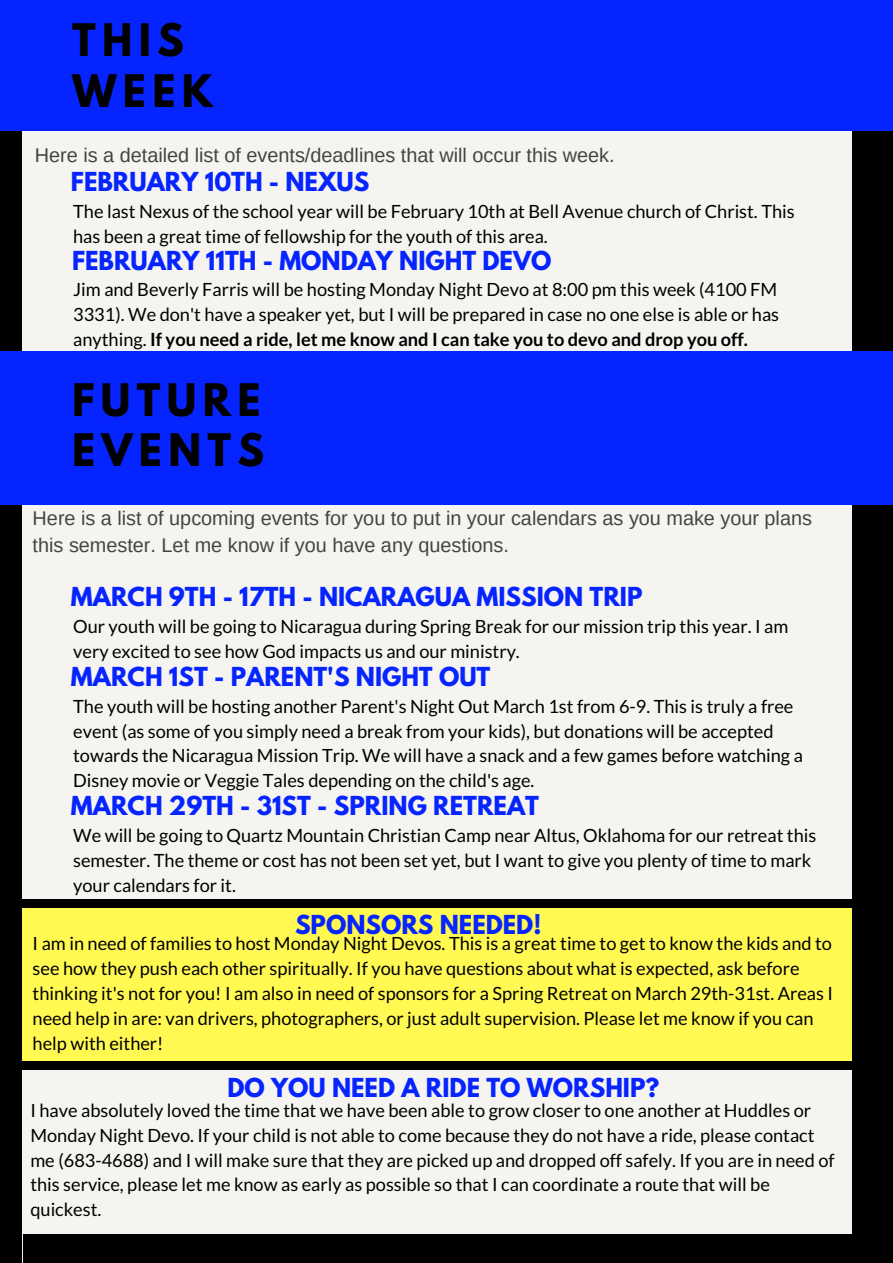
<style>
.page{position:relative;width:893px;height:1263px;background:#000}
.page>*{position:absolute;margin:0;border:0;box-sizing:border-box;transform-origin:0 0}
.t1{font:700 39.75px/50.7px "League Spartan";letter-spacing:.16em;color:#000}
.t2{font:700 23.25px "League Spartan";color:#0624ff}
.t3{font:19.8px/27px "Arimo";color:#444440}
.t4{font:18.15px/24.8px "Lato";color:#000}
.s1{font-weight:700}
</style>
<div class="page">
<div style="left:23px;top:128px;width:829px;height:1135px;background:#f5f4f1"></div>
<div style="left:23px;top:904px;width:829px;height:160px;background:#fff952"></div>
<div style="left:0;top:0;width:893px;height:131px;background:#0624ff"></div>
<div style="left:23px;top:1234px;width:848px;height:29px;background:#000"></div>
<div style="left:3px;top:899px;width:49px;height:9px;background:#000"></div>
<div style="left:819px;top:899px;width:49px;height:9px;background:#000"></div>
<div style="left:50px;top:899px;width:337px;height:9px;background:#000"></div>
<div style="left:386px;top:899px;width:337px;height:9px;background:#000"></div>
<div style="left:722px;top:899px;width:98px;height:9px;background:#000"></div>
<div style="left:0;top:351px;width:893px;height:153px;background:#0624ff"></div>
<div style="left:14px;top:1061px;width:49px;height:9px;background:#000"></div>
<div style="left:830px;top:1061px;width:49px;height:9px;background:#000"></div>
<div style="left:61px;top:1061px;width:337px;height:9px;background:#000"></div>
<div style="left:397px;top:1061px;width:337px;height:9px;background:#000"></div>
<div style="left:733px;top:1061px;width:99px;height:9px;background:#000"></div>
<h1 class="t1" style="left:72px;top:20px;width:142px">THIS<br>WEEK</h1>
<p class="t3" style="left:35px;top:142px;width:581px">Here is a detailed list of events/deadlines that will occur this week.</p>
<p class="t2" style="left:71px;top:170px;width:300px">FEBRUARY 10TH - NEXUS</p>
<p class="t4" style="left:73px;top:199px;width:723px">The last Nexus of the school year will be February 10th at Bell Avenue church of Christ. This has been a great time of fellowship for the youth of this area.</p>
<p class="t2" style="left:72px;top:249px;width:481px">FEBRUARY 11TH - MONDAY NIGHT DEVO</p>
<p class="t4" style="left:73px;top:277px;width:707px;text-align:justify">Jim and Beverly Farris will be hosting Monday Night Devo at 8:00 pm this week (4100 FM 3331). We don't have a speaker yet, but I will be prepared in case no one else is able or has anything. <span class="s1">If you need a ride, let me know and I can take you to devo and drop you off.</span></p>
<h1 class="t1" style="left:72px;top:379px;width:194px">FUTURE<br>EVENTS</h1>
<p class="t3" style="left:33px;top:504px;width:781px">Here is a list of upcoming events for you to put in your calendars as you make your plans this semester. Let me know if you have any questions.</p>
<p class="t2" style="left:71px;top:585px;width:573px">MARCH 9TH - 17TH - NICARAGUA MISSION TRIP</p>
<p class="t4" style="left:73px;top:613px;width:717px">Our youth will be going to Nicaragua during Spring Break for our mission trip this year. I am very excited to see how God impacts us and our ministry.</p>
<p class="t2" style="left:71px;top:665px;width:421px">MARCH 1ST - PARENT'S NIGHT OUT</p>
<p class="t4" style="left:73px;top:693px;width:731px">The youth will be hosting another Parent's Night Out March 1st from 6-9. This is truly a free event (as some of you simply need a break from your kids), but donations will be accepted towards the Nicaragua Mission Trip. We will have a snack and a few games before watching a Disney movie or Veggie Tales depending on the child's age.</p>
<p class="t2" style="left:71px;top:794px;width:469px">MARCH 29TH - 31ST - SPRING RETREAT</p>
<p class="t4" style="left:73px;top:823px;width:745px">We will be going to Quartz Mountain Christian Camp near Altus, Oklahoma for our retreat this semester. The theme or cost has not been set yet, but I want to give you plenty of time to mark your calendars for it.</p>
<p class="t2" style="left:295px;top:912px;width:248px">SPONSORS NEEDED!</p>
<p class="t4" style="left:33px;top:931px;width:802px">I am in need of families to host Monday Night Devos. This is a great time to get to know the kids and to see how they push each other spiritually. If you have questions about what is expected, ask before thinking it's not for you! I am also in need of sponsors for a Spring Retreat on March 29th-31st. Areas I need help in are: van drivers, photographers, or just adult supervision. Please let me know if you can help with either!</p>
<p class="t2" style="left:227px;top:1076px;width:433px">DO YOU NEED A RIDE TO WORSHIP?</p>
<p class="t4" style="left:30px;top:1098px;width:806px">I have absolutely loved the time that we have been able to grow closer to one another at Huddles or Monday Night Devo. If your child is not able to come because they do not have a ride, please contact me (683-4688) and I will make sure that they are picked up and dropped off safely. If you are in need of this service, please let me know as early as possible so that I can coordinate a route that will be quickest.</p>
</div>
